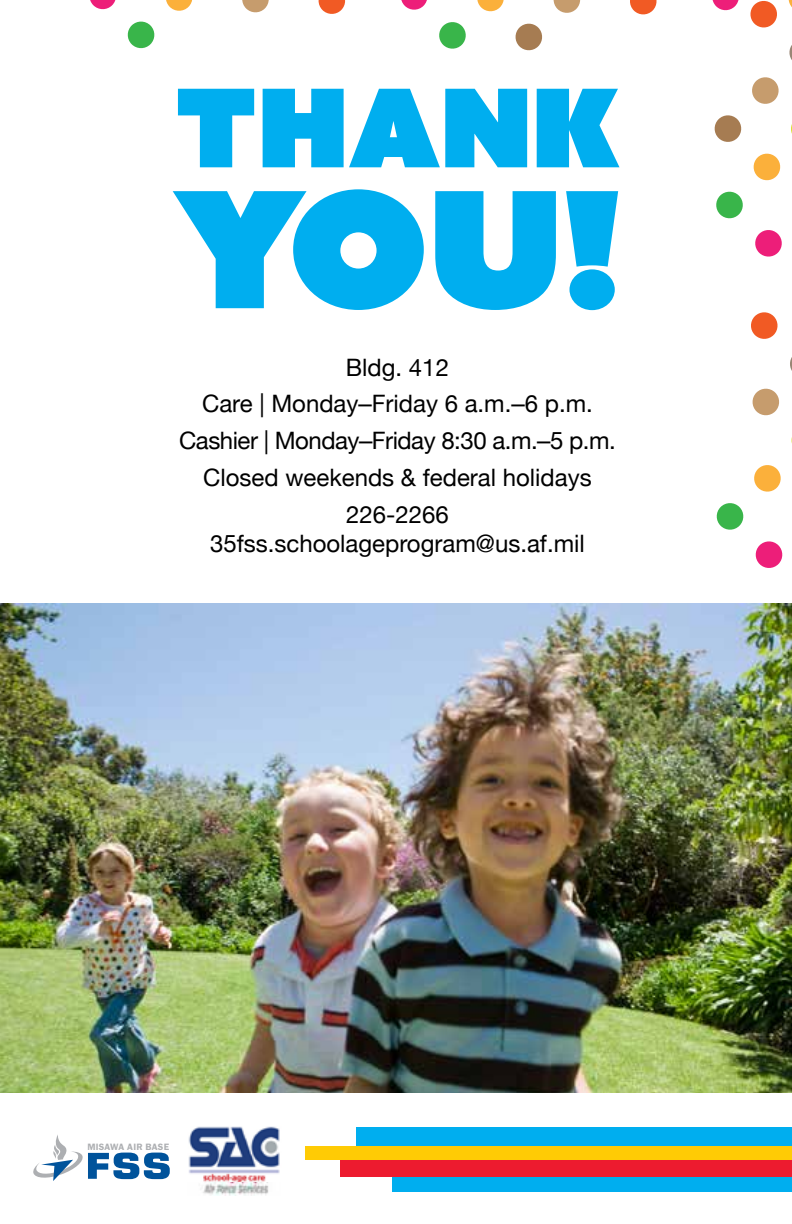
<style>
.page{position:relative;width:792px;height:1224px;background:#fff}
.page>*{position:absolute;margin:0;border:0;box-sizing:border-box;transform-origin:0 0}
.t1{font:161.8px "Azo Sans Uber";color:#00aeef}
.t2{font:108.6px "Azo Sans Uber";color:#00aeef}
.t3{font:24px/36.8px "Helvetica Neue";color:#000;text-align:center}
.t4{font:9.6px "Franklin Gothic URW Dem";letter-spacing:.025em;color:#adafb2}
.s1{font-family:"Helvetica"}
</style>
<div class="page">
<div style="left:305px;top:1146px;width:487px;height:14px;background:#ffcb05"></div>
<div style="left:356px;top:1128px;width:436px;height:18px;background:#00aeef"></div>
<div style="left:393px;top:1174px;width:399px;height:18px;background:#00aeef"></div>
<div style="left:341px;top:1160px;width:451px;height:16px;background:#ed1b2f"></div>
<img style="left:188px;top:1126px;width:92px;height:57px">
<img style="left:203px;top:1183px;width:66px;height:13px">
<svg style="left:33px;top:1135px;width:137px;height:46px"></svg>
<img style="left:0;top:603px;width:792px;height:490px">
<svg style="left:318px;top:0;width:28px;height:14px"></svg>
<svg style="left:242px;top:0;width:27px;height:13px"></svg>
<svg style="left:166px;top:0;width:26px;height:11px"></svg>
<svg style="left:127px;top:21px;width:28px;height:28px"></svg>
<svg style="left:90px;top:0;width:26px;height:10px"></svg>
<svg style="left:630px;top:0;width:27px;height:15px"></svg>
<svg style="left:553px;top:0;width:28px;height:13px"></svg>
<svg style="left:515px;top:23px;width:28px;height:28px"></svg>
<svg style="left:477px;top:0;width:27px;height:12px"></svg>
<svg style="left:439px;top:22px;width:27px;height:27px"></svg>
<svg style="left:401px;top:0;width:26px;height:10px"></svg>
<svg style="left:788px;top:0;width:4px;height:7px"></svg>
<svg style="left:712px;top:0;width:27px;height:11px"></svg>
<svg style="left:751px;top:312px;width:27px;height:27px"></svg>
<svg style="left:790px;top:357px;width:2px;height:14px"></svg>
<svg style="left:752px;top:388px;width:28px;height:28px"></svg>
<svg style="left:754px;top:465px;width:27px;height:27px"></svg>
<svg style="left:716px;top:503px;width:28px;height:27px"></svg>
<svg style="left:755px;top:541px;width:28px;height:27px"></svg>
<svg style="left:750px;top:1px;width:27px;height:27px"></svg>
<svg style="left:789px;top:45px;width:3px;height:15px"></svg>
<svg style="left:752px;top:77px;width:27px;height:27px"></svg>
<svg style="left:714px;top:115px;width:28px;height:27px"></svg>
<svg style="left:753px;top:153px;width:28px;height:28px"></svg>
<svg style="left:716px;top:191px;width:27px;height:28px"></svg>
<svg style="left:755px;top:230px;width:27px;height:27px"></svg>
<h2 class="t2" style="left:174px;top:56px;width:448px">THANK</h2>
<h1 class="t1" style="left:173px;top:142px;width:449px">YOU!</h1>
<p class="t3" style="left:179px;top:350px;width:438px">Bldg. 412<br>Care | Monday<span class="s1">–</span>Friday 6 a.m.<span class="s1">–</span>6 p.m.<br>Cashier | Monday<span class="s1">–</span>Friday 8:30 a.m.<span class="s1">–</span>5 p.m.<br>Closed weekends &amp; federal holidays<br>226-2266</p>
<p class="t3" style="left:210px;top:527px;width:376px">35fss.schoolageprogram@us.af.mil</p>
<p class="t4" style="left:87px;top:1141px;width:83px">MISAWA AIR BASE</p>
</div>
